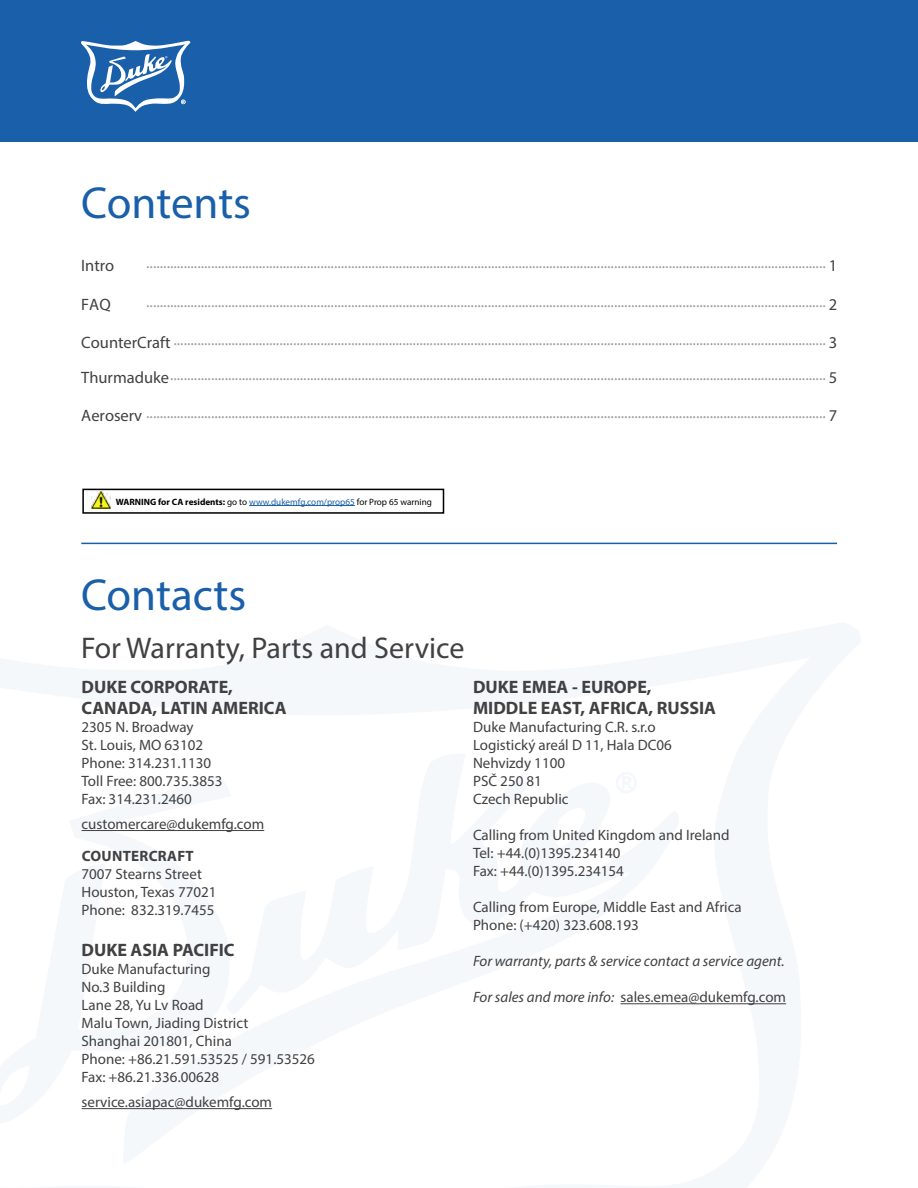
<style>
.page{position:relative;width:918px;height:1188px;background:#fff}
.page>*{position:absolute;margin:0;border:0;box-sizing:border-box;transform-origin:0 0}
.t1{font:45px "Myriad Pro";color:#195fa9}
.t2{font:30px "Myriad Pro";color:#414042}
.t3{font:700 18px/21.6px "Myriad Pro";color:#414042}
.t4{font:16.5px/35.2px "Myriad Pro";color:#9d9fa2}
.t5{font:16.5px "Myriad Pro";color:#414042}
.t6{font:15px/18px "Myriad Pro";color:#414042}
.t7{font:italic 15px "Myriad Pro";color:#414042}
.t8{font:700 15px "Myriad Pro";letter-spacing:.02em;color:#414042}
.t9{font:700 9.15px "Myriad Pro";color:#000}
.s1{color:#414042}
.s2{font-weight:400}
.s3{font-weight:400;color:#195fa9}
.s4{font-style:italic}
</style>
<div class="page">
<hr style="left:82px;top:830px;width:182px;height:1px;background:#414042">
<hr style="left:82px;top:1108px;width:190px;height:1px;background:#414042">
<hr style="left:621px;top:1003px;width:165px;height:1px;background:#414042">
<hr style="left:81px;top:543px;width:756px;height:1px;background:#195fa9">
<hr style="left:249px;top:505px;width:106px;height:1px;background:#195fa9">
<div style="left:82px;top:489px;width:362px;height:25px;border:2px solid #000"></div>
<img style="left:92px;top:492px;width:19px;height:16px">
<div style="left:0;top:0;width:918px;height:141px;background:#195fa9"></div>
<svg style="left:81px;top:41px;width:109px;height:71px"></svg>
<h1 class="t1" style="left:81px;top:175px;width:171px">Contents</h1>
<p class="t5" style="left:81px;top:256px;width:35px">Intro</p>
<p class="t4" style="left:146px;top:245px;width:693px">....................................................................................................................................................................................................... <span class="s1">1</span></p>
<p class="t5" style="left:81px;top:294px;width:31px">FAQ</p>
<p class="t4" style="left:146px;top:283px;width:693px">....................................................................................................................................................................................................... <span class="s1">2</span></p>
<p class="t4" style="left:81px;top:321px;width:757px"><span class="s1">CounterCraft</span> ............................................................................................................................................................................................... <span class="s1">3<br>Thurmaduke</span>................................................................................................................................................................................................ <span class="s1">5</span></p>
<p class="t4" style="left:81px;top:395px;width:757px"><span class="s1">Aeroserv</span> ....................................................................................................................................................................................................... <span class="s1">7</span></p>
<p class="t9" style="left:116px;top:496px;width:318px">WARNING for CA residents: <span class="s2">go to</span> <span class="s3">www.dukemfg.com/prop65</span> <span class="s2">for Prop 65 warning</span></p>
<h1 class="t1" style="left:81px;top:567px;width:167px">Contacts</h1>
<h2 class="t2" style="left:81px;top:629px;width:385px">For Warranty, Parts and Service</h2>
<p class="t3" style="left:82px;top:675px;width:207px">DUKE CORPORATE,<br>CANADA, LATIN AMERICA</p>
<p class="t6" style="left:82px;top:718px;width:143px">2305 N. Broadway<br>St. Louis, MO 63102<br>Phone: 314.231.1130<br>Toll Free: 800.735.3853<br>Fax: 314.231.2460</p>
<p class="t6" style="left:82px;top:815px;width:184px">customercare@dukemfg.com</p>
<p class="t8" style="left:82px;top:846px;width:114px">COUNTERCRAFT</p>
<p class="t6" style="left:82px;top:864px;width:136px">7007 Stearns Street<br>Houston, Texas 77021<br>Phone: 832.319.7455</p>
<p class="t3" style="left:82px;top:939px;width:155px">DUKE ASIA PACIFIC</p>
<p class="t6" style="left:82px;top:960px;width:235px">Duke Manufacturing<br>No.3 Building<br>Lane 28, Yu Lv Road<br>Malu Town, Jiading District<br>Shanghai 201801, China<br>Phone: +86.21.591.53525 / 591.53526<br>Fax: +86.21.336.00628</p>
<p class="t6" style="left:82px;top:1093px;width:192px">service.asiapac@dukemfg.com</p>
<p class="t3" style="left:473px;top:675px;width:245px">DUKE EMEA - EUROPE,<br>MIDDLE EAST, AFRICA, RUSSIA</p>
<p class="t6" style="left:473px;top:718px;width:200px">Duke Manufacturing C.R. s.r.o<br>Logistický areál D 11, Hala DC06<br>Nehvizdy 1100<br>PSČ 250 81<br>Czech Republic</p>
<p class="t6" style="left:473px;top:826px;width:258px">Calling from United Kingdom and Ireland<br>Tel: +44.(0)1395.234140<br>Fax: +44.(0)1395.234154</p>
<p class="t6" style="left:473px;top:898px;width:270px">Calling from Europe, Middle East and Africa<br>Phone: (+420) 323.608.193</p>
<p class="t7" style="left:473px;top:952px;width:313px">For warranty, parts &amp; service contact a service agent.</p>
<p class="t6" style="left:473px;top:988px;width:315px"><span class="s4">For sales and more info:</span> sales.emea@dukemfg.com</p>
</div>
